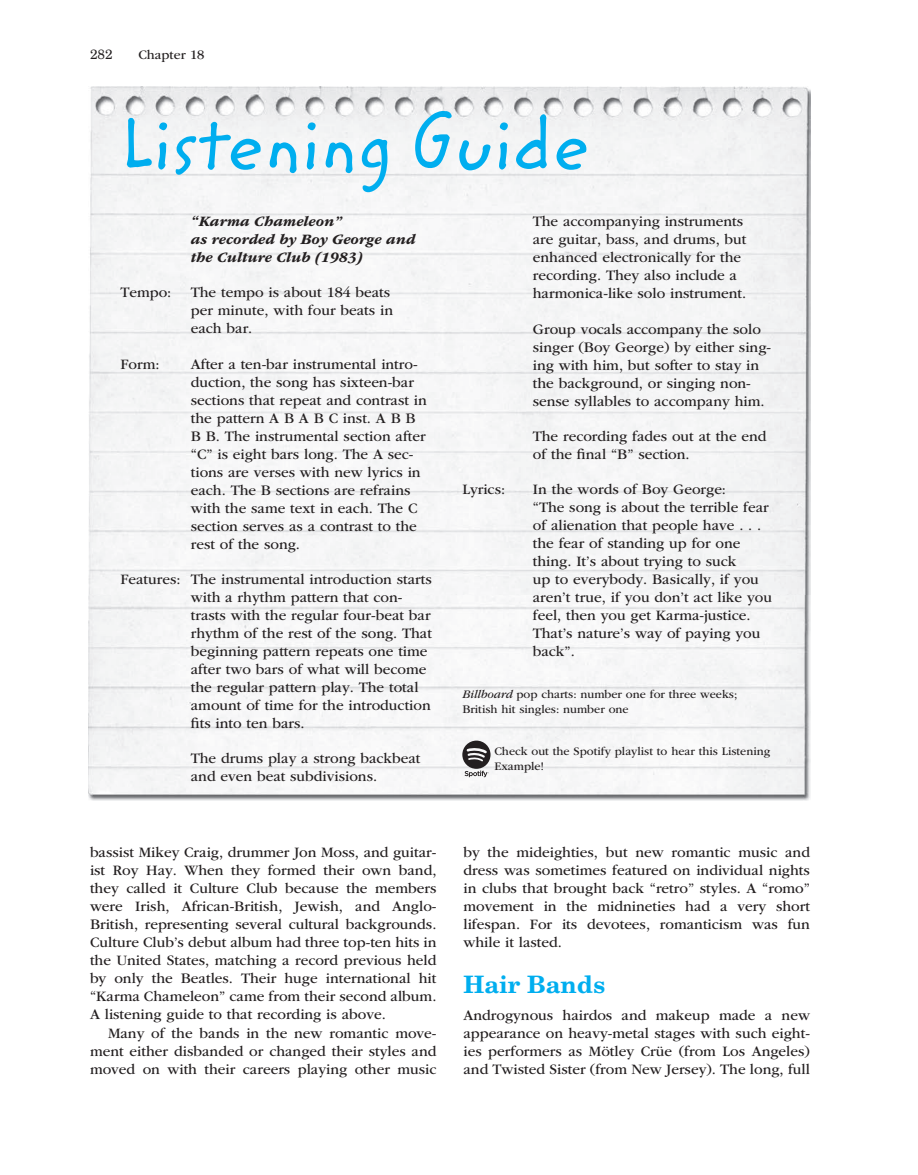
<style>
.page{position:relative;width:918px;height:1175px;background:#fff}
.page>*{position:absolute;margin:0;border:0;box-sizing:border-box;transform-origin:0 0}
.t1{font:75px "Zemke Hand ITC Std";color:#00aeef}
.t2{font:700 24px "New Century Schlbk LT Std";color:#00aeef}
.t3{font:15px/18px "ITC Garamond Std";color:#231f20}
.t4{font:italic 700 15px/18px "ITC Garamond Std";color:#231f20}
.t5{font:13.5px "ITC Garamond Std";color:#231f20}
.t6{font:13.5px "New Century Schlbk LT Std";color:#231f20}
.t7{font:12px/15px "ITC Garamond Std";color:#231f20}
.s1{font-style:italic}
</style>
<div class="page">
<img style="left:89px;top:595px;width:721px;height:205px">
<img style="left:89px;top:87px;width:721px;height:508px">
<svg style="left:462px;top:740px;width:29px;height:37px"></svg>
<p class="t6" style="left:90px;top:49px;width:24px">282</p>
<p class="t5" style="left:138px;top:49px;width:68px">Chapter 18</p>
<h1 class="t1" style="left:118px;top:114px;width:474px">Listening Guide</h1>
<p class="t4" style="left:191px;top:213px;width:226px">“Karma Chameleon”<br>as recorded by Boy George and the Culture Club (1983)</p>
<p class="t3" style="left:120px;top:285px;width:52px">Tempo:</p>
<p class="t3" style="left:191px;top:285px;width:204px">The tempo is about 184 beats per minute, with four beats in each bar.</p>
<p class="t3" style="left:120px;top:356px;width:41px">Form:</p>
<p class="t3" style="left:191px;top:356px;width:238px">After a ten-bar instrumental intro&shy;duction, the song has sixteen-bar sections that repeat and contrast in the pattern A B A B C inst. A B B<br>B B. The instrumental section after “C” is eight bars long. The A sec&shy;tions are verses with new lyrics in each. The B sections are refrains with the same text in each. The C section serves as a contrast to the rest of the song.</p>
<p class="t3" style="left:191px;top:571px;width:243px;text-indent:-70px">Features: The instrumental introduction starts with a rhythm pattern that con&shy;trasts with the regular four-beat bar rhythm of the rest of the song. That beginning pattern repeats one time after two bars of what will become the regular pattern play. The total amount of time for the introduction fits into ten bars.</p>
<p class="t3" style="left:191px;top:750px;width:231px">The drums play a strong backbeat and even beat subdivisions.</p>
<p class="t3" style="left:533px;top:214px;width:215px">The accompanying instruments are guitar, bass, and drums, but enhanced electronically for the recording. They also include a harmonica-like solo instrument.</p>
<p class="t3" style="left:533px;top:321px;width:240px">Group vocals accompany the solo singer (Boy George) by either sing&shy;ing with him, but softer to stay in the background, or singing non&shy;sense syllables to accompany him.</p>
<p class="t3" style="left:533px;top:428px;width:235px">The recording fades out at the end of the final “B” section.</p>
<p class="t3" style="left:462px;top:481px;width:44px">Lyrics:</p>
<p class="t3" style="left:533px;top:481px;width:241px">In the words of Boy George:<br>“The song is about the terrible fear of alienation that people have . . . the fear of standing up for one thing. It’s about trying to suck<br>up to everybody. Basically, if you aren’t true, if you don’t act like you feel, then you get Karma-justice.<br>That’s nature’s way of paying you back”.</p>
<p class="t7" style="left:462px;top:688px;width:277px"><span class="s1">Billboard</span> pop charts: number one for three weeks;<br>British hit singles: number one</p>
<p class="t7" style="left:494px;top:745px;width:277px">Check out the Spotify playlist to hear this Listening<br>Example!</p>
<p class="t3" style="left:90px;top:844px;width:348px;text-align:justify">bassist Mikey Craig, drummer Jon Moss, and guitar&shy;ist Roy Hay. When they formed their own band, they called it Culture Club because the members were Irish, African-British, Jewish, and Anglo-British, representing several cultural backgrounds.<br>Culture Club’s debut album had three top-ten hits in the United States, matching a record previous held by only the Beatles. Their huge international hit “Karma Chameleon” came from their second album.<br>A listening guide to that recording is above.</p>
<p class="t3" style="left:90px;top:1024px;width:348px;text-align:justify;text-indent:18px">Many of the bands in the new romantic move&shy;ment either disbanded or changed their styles and moved on with their careers playing other music</p>
<p class="t3" style="left:464px;top:844px;width:348px;text-align:justify">by the mideighties, but new romantic music and dress was sometimes featured on individual nights in clubs that brought back “retro” styles. A “romo” movement in the midnineties had a very short lifespan. For its devotees, romanticism was fun while it lasted.</p>
<h2 class="t2" style="left:464px;top:975px;width:143px">Hair Bands</h2>
<p class="t3" style="left:464px;top:1007px;width:348px;text-align:justify">Androgynous hairdos and makeup made a new appearance on heavy-metal stages with such eight&shy;ies performers as Mötley Crüe (from Los Angeles) and Twisted Sister (from New Jersey). The long, full</p>
</div>
